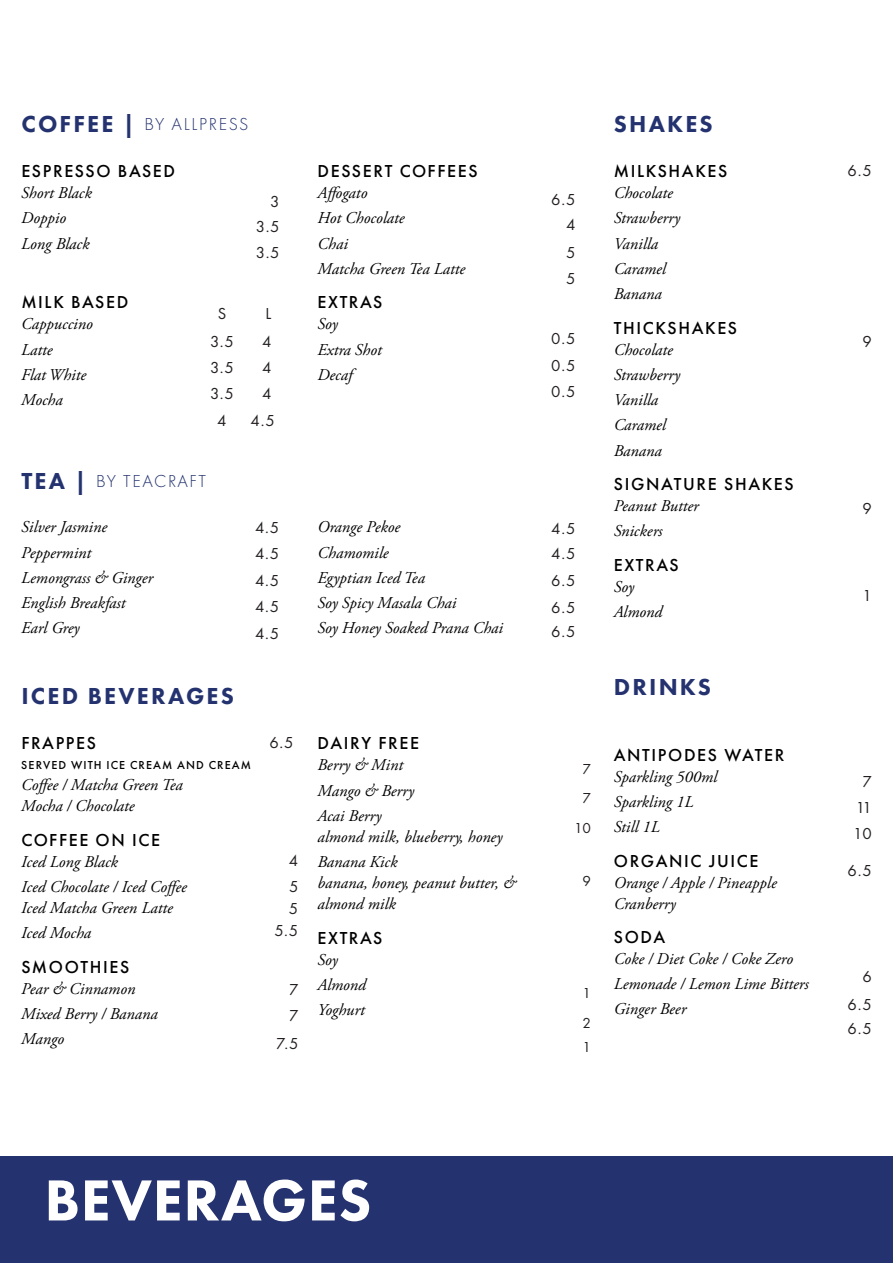
<style>
.page{position:relative;width:893px;height:1263px;background:#fff}
.page>*{position:absolute;margin:0;border:0;box-sizing:border-box;transform-origin:0 0}
.t1{font:800 60px "Futura PT";letter-spacing:.01em;color:#fff}
.Headings{font:800 24px "Futura PT";letter-spacing:.09em;color:#24336f}
.Dishes{font:500 18px "Futura PT";letter-spacing:.09em;color:#000}
.Headings-2{font:300 18px "Futura PT";letter-spacing:.09em;color:#24336f}
.Description{font:italic 16.5px/21px "Adobe Garamond Pro";color:#000}
.Prices{font:16.5px "Futura PT";color:#231f20}
.Prices-2{font:15px "Futura PT";color:#231f20}
.Dishes-2{font:500 12px "Futura PT";letter-spacing:.09em;color:#000}
.s1{font-weight:800;font-size:24px}
</style>
<div class="page">
<div style="left:0;top:1157px;width:893px;height:106px;background:#24336f"></div>
<p class="Headings-2" style="left:21px;top:114px;width:228px"><span class="s1">COFFEE |</span> BY ALLPRESS</p>
<p class="Headings" style="left:614px;top:109px;width:100px">SHAKES</p>
<p class="Dishes" style="left:21px;top:160px;width:155px">ESPRESSO BASED</p>
<p class="Description" style="left:21px;top:183px;width:72px">Short Black</p>
<p class="Description" style="left:21px;top:208px;width:46px">Doppio</p>
<p class="Description" style="left:21px;top:233px;width:70px">Long Black</p>
<p class="Dishes" style="left:21px;top:291px;width:109px">MILK BASED</p>
<p class="Description" style="left:21px;top:314px;width:73px">Cappuccino</p>
<p class="Description" style="left:21px;top:339px;width:33px">Latte</p>
<p class="Description" style="left:21px;top:364px;width:67px">Flat White</p>
<p class="Description" style="left:21px;top:390px;width:43px">Mocha</p>
<p class="Prices" style="left:218px;top:304px;width:10px">S</p>
<p class="Prices" style="left:210px;top:332px;width:25px">3.5</p>
<p class="Prices" style="left:210px;top:357px;width:25px">3.5</p>
<p class="Prices" style="left:210px;top:384px;width:25px">3.5</p>
<p class="Prices" style="left:217px;top:410px;width:11px">4</p>
<p class="Headings-2" style="left:21px;top:471px;width:186px"><span class="s1">TEA |</span> BY TEACRAFT</p>
<p class="Description" style="left:21px;top:517px;width:87px">Silver Jasmine</p>
<p class="Description" style="left:21px;top:542px;width:71px">Peppermint</p>
<p class="Description" style="left:21px;top:568px;width:133px">Lemongrass &amp; Ginger</p>
<p class="Description" style="left:21px;top:593px;width:106px">English Breakfast</p>
<p class="Description" style="left:21px;top:618px;width:60px">Earl Grey</p>
<p class="Prices" style="left:270px;top:191px;width:11px">3</p>
<p class="Prices" style="left:256px;top:217px;width:25px">3.5</p>
<p class="Prices" style="left:256px;top:243px;width:25px">3.5</p>
<p class="Prices" style="left:266px;top:304px;width:7px">L</p>
<p class="Prices" style="left:262px;top:332px;width:11px">4</p>
<p class="Prices" style="left:262px;top:357px;width:11px">4</p>
<p class="Prices" style="left:262px;top:384px;width:11px">4</p>
<p class="Prices" style="left:251px;top:410px;width:26px">4.5</p>
<p class="Prices" style="left:255px;top:518px;width:26px">4.5</p>
<p class="Prices" style="left:255px;top:544px;width:26px">4.5</p>
<p class="Prices" style="left:255px;top:570px;width:26px">4.5</p>
<p class="Prices" style="left:255px;top:597px;width:26px">4.5</p>
<p class="Prices" style="left:255px;top:624px;width:26px">4.5</p>
<p class="Dishes" style="left:318px;top:160px;width:162px">DESSERT COFFEES</p>
<p class="Description" style="left:317px;top:183px;width:51px">Affogato</p>
<p class="Description" style="left:317px;top:208px;width:89px">Hot Chocolate</p>
<p class="Description" style="left:317px;top:233px;width:32px">Chai</p>
<p class="Description" style="left:317px;top:259px;width:149px">Matcha Green Tea Latte</p>
<p class="Dishes" style="left:318px;top:291px;width:66px">EXTRAS</p>
<p class="Description" style="left:317px;top:314px;width:22px">Soy</p>
<p class="Description" style="left:317px;top:339px;width:66px">Extra Shot</p>
<p class="Description" style="left:317px;top:364px;width:37px">Decaf</p>
<p class="Description" style="left:317px;top:517px;width:84px">Orange Pekoe</p>
<p class="Description" style="left:317px;top:542px;width:72px">Chamomile</p>
<p class="Description" style="left:317px;top:568px;width:109px">Egyptian Iced Tea</p>
<p class="Description" style="left:317px;top:593px;width:140px">Soy Spicy Masala Chai</p>
<p class="Description" style="left:317px;top:618px;width:187px">Soy Honey Soaked Prana Chai</p>
<p class="Headings" style="left:21px;top:681px;width:214px">ICED BEVERAGES</p>
<p class="Dishes" style="left:21px;top:733px;width:76px">FRAPPES</p>
<p class="Dishes-2" style="left:21px;top:758px;width:231px">SERVED WITH ICE CREAM AND CREAM</p>
<p class="Description" style="left:21px;top:775px;width:163px">Coffee / Matcha Green Tea<br>Mocha / Chocolate</p>
<p class="Dishes" style="left:21px;top:829px;width:140px">COFFEE ON ICE</p>
<p class="Description" style="left:21px;top:851px;width:98px">Iced Long Black</p>
<p class="Description" style="left:21px;top:877px;width:167px">Iced Chocolate / Iced Coffee<br>Iced Matcha Green Latte</p>
<p class="Description" style="left:21px;top:923px;width:72px">Iced Mocha</p>
<p class="Dishes" style="left:21px;top:956px;width:110px">SMOOTHIES</p>
<p class="Description" style="left:21px;top:978px;width:116px">Pear &amp; Cinnamon</p>
<p class="Description" style="left:21px;top:1003px;width:138px">Mixed Berry / Banana</p>
<p class="Description" style="left:21px;top:1029px;width:44px">Mango</p>
<p class="Prices" style="left:269px;top:733px;width:26px">6.5</p>
<p class="Prices" style="left:289px;top:851px;width:11px">4</p>
<p class="Prices" style="left:289px;top:877px;width:11px">5</p>
<p class="Prices" style="left:289px;top:899px;width:11px">5</p>
<p class="Prices" style="left:274px;top:920px;width:25px">5.5</p>
<p class="Prices" style="left:289px;top:980px;width:11px">7</p>
<p class="Prices" style="left:289px;top:1006px;width:11px">7</p>
<p class="Prices" style="left:276px;top:1033px;width:24px">7.5</p>
<p class="Dishes" style="left:318px;top:733px;width:103px">DAIRY FREE</p>
<p class="Description" style="left:317px;top:755px;width:87px">Berry &amp; Mint</p>
<p class="Description" style="left:317px;top:780px;width:98px">Mango &amp; Berry</p>
<p class="Description" style="left:317px;top:806px;width:186px">Acai Berry<br>almond milk, blueberry, honey</p>
<p class="Description" style="left:317px;top:852px;width:200px">Banana Kick<br>banana, honey, peanut butter, &amp; almond milk</p>
<p class="Dishes" style="left:318px;top:927px;width:66px">EXTRAS</p>
<p class="Description" style="left:317px;top:949px;width:22px">Soy</p>
<p class="Description" style="left:317px;top:974px;width:50px">Almond</p>
<p class="Description" style="left:317px;top:1000px;width:49px">Yoghurt</p>
<p class="Prices" style="left:551px;top:190px;width:26px">6.5</p>
<p class="Prices" style="left:566px;top:215px;width:11px">4</p>
<p class="Prices" style="left:566px;top:242px;width:11px">5</p>
<p class="Prices" style="left:566px;top:268px;width:11px">5</p>
<p class="Prices" style="left:551px;top:329px;width:26px">0.5</p>
<p class="Prices" style="left:551px;top:356px;width:26px">0.5</p>
<p class="Prices" style="left:551px;top:382px;width:26px">0.5</p>
<p class="Prices" style="left:551px;top:518px;width:26px">4.5</p>
<p class="Prices" style="left:551px;top:544px;width:26px">4.5</p>
<p class="Prices" style="left:551px;top:571px;width:26px">6.5</p>
<p class="Prices" style="left:551px;top:598px;width:26px">6.5</p>
<p class="Prices" style="left:551px;top:622px;width:26px">6.5</p>
<p class="Prices-2" style="left:582px;top:760px;width:10px">7</p>
<p class="Prices-2" style="left:582px;top:789px;width:10px">7</p>
<p class="Prices-2" style="left:574px;top:819px;width:18px">10</p>
<p class="Prices-2" style="left:583px;top:872px;width:10px">9</p>
<p class="Prices-2" style="left:582px;top:984px;width:10px">1</p>
<p class="Prices-2" style="left:582px;top:1014px;width:10px">2</p>
<p class="Prices-2" style="left:582px;top:1038px;width:10px">1</p>
<p class="Dishes" style="left:614px;top:160px;width:115px">MILKSHAKES</p>
<p class="Description" style="left:614px;top:183px;width:61px">Chocolate</p>
<p class="Description" style="left:614px;top:208px;width:68px">Strawberry</p>
<p class="Description" style="left:614px;top:233px;width:46px">Vanilla</p>
<p class="Description" style="left:614px;top:259px;width:54px">Caramel</p>
<p class="Description" style="left:614px;top:284px;width:49px">Banana</p>
<p class="Dishes" style="left:614px;top:317px;width:125px">THICKSHAKES</p>
<p class="Description" style="left:614px;top:339px;width:61px">Chocolate</p>
<p class="Description" style="left:614px;top:364px;width:68px">Strawberry</p>
<p class="Description" style="left:614px;top:390px;width:46px">Vanilla</p>
<p class="Description" style="left:614px;top:415px;width:54px">Caramel</p>
<p class="Description" style="left:614px;top:440px;width:49px">Banana</p>
<p class="Dishes" style="left:614px;top:473px;width:182px">SIGNATURE SHAKES</p>
<p class="Description" style="left:614px;top:496px;width:86px">Peanut Butter</p>
<p class="Description" style="left:614px;top:521px;width:50px">Snickers</p>
<p class="Dishes" style="left:614px;top:554px;width:66px">EXTRAS</p>
<p class="Description" style="left:614px;top:576px;width:22px">Soy</p>
<p class="Description" style="left:614px;top:601px;width:50px">Almond</p>
<p class="Headings" style="left:614px;top:672px;width:99px">DRINKS</p>
<p class="Dishes" style="left:614px;top:744px;width:172px">ANTIPODES WATER</p>
<p class="Description" style="left:614px;top:766px;width:105px">Sparkling 500ml</p>
<p class="Description" style="left:614px;top:792px;width:81px">Sparkling 1L</p>
<p class="Description" style="left:614px;top:817px;width:48px">Still 1L</p>
<p class="Dishes" style="left:614px;top:850px;width:146px">ORGANIC JUICE</p>
<p class="Description" style="left:614px;top:872px;width:164px">Orange / Apple / Pineapple<br>Cranberry</p>
<p class="Dishes" style="left:614px;top:926px;width:53px">SODA</p>
<p class="Description" style="left:614px;top:949px;width:181px">Coke / Diet Coke / Coke Zero</p>
<p class="Description" style="left:614px;top:974px;width:197px">Lemonade / Lemon Lime Bitters</p>
<p class="Description" style="left:614px;top:999px;width:74px">Ginger Beer</p>
<p class="Prices" style="left:847px;top:161px;width:26px">6.5</p>
<p class="Prices" style="left:862px;top:331px;width:11px">9</p>
<p class="Prices" style="left:862px;top:499px;width:11px">9</p>
<p class="Prices" style="left:862px;top:586px;width:11px">1</p>
<p class="Prices" style="left:862px;top:771px;width:11px">7</p>
<p class="Prices" style="left:856px;top:798px;width:17px">11</p>
<p class="Prices" style="left:853px;top:824px;width:20px">10</p>
<p class="Prices" style="left:847px;top:860px;width:26px">6.5</p>
<p class="Prices" style="left:862px;top:967px;width:11px">6</p>
<p class="Prices" style="left:847px;top:994px;width:26px">6.5</p>
<p class="Prices" style="left:847px;top:1018px;width:26px">6.5</p>
<p class="t1" style="left:44px;top:1163px;width:329px">BEVERAGES</p>
</div>
